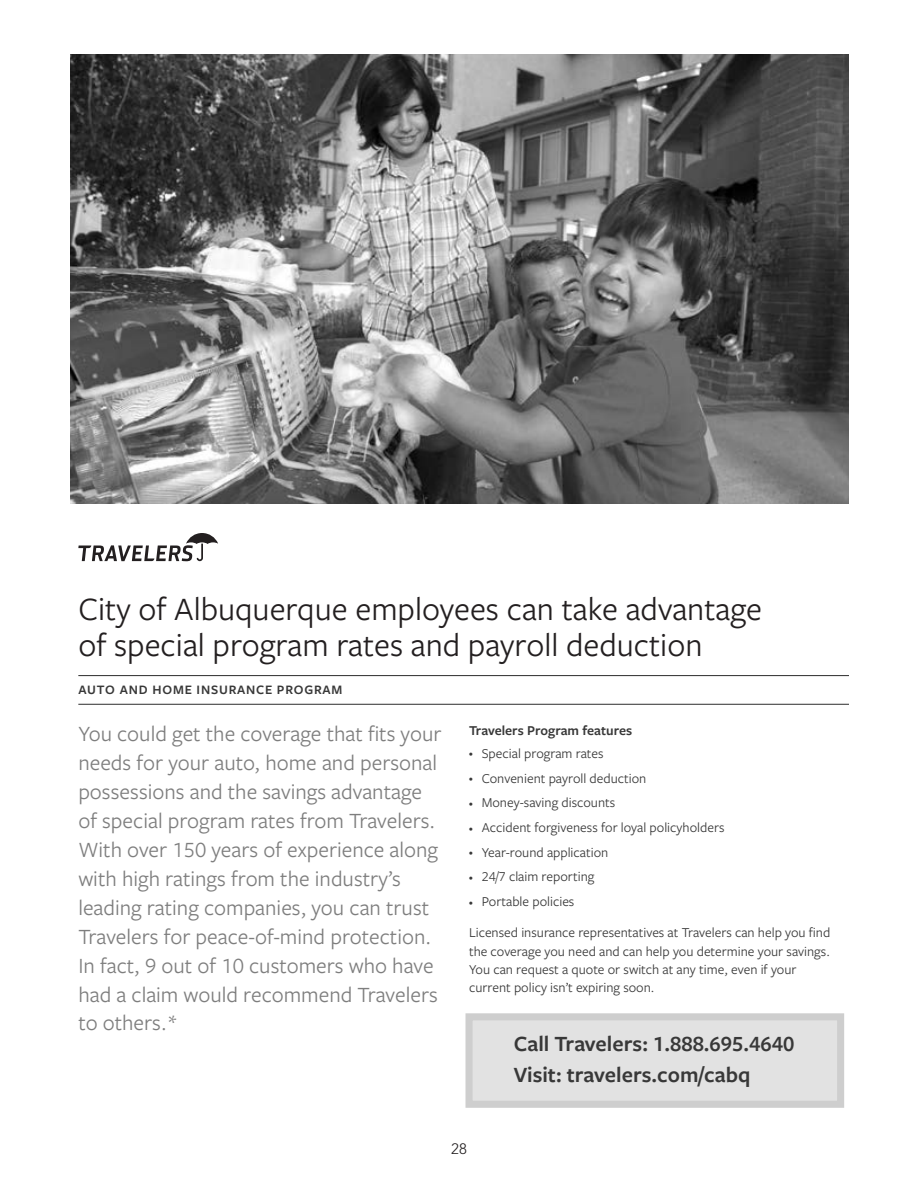
<style>
.page{position:relative;width:918px;height:1188px;background:#fff}
.page>*{position:absolute;margin:0;border:0;box-sizing:border-box;transform-origin:0 0}
.t1{font:33.9px/36.8px "Freight Sans Pro";color:#231f20}
.t2{font:22.65px/29px "Freight Sans Pro";color:#7e7e7e}
.t3{font:600 22.65px/31px "Freight Sans Pro";color:#383838}
.t4{font:300 15px "Avenir LT Std";color:#231f20}
.t5{font:14.1px/18.3px "Freight Sans Pro";color:#383838}
.t6{font:600 14.1px "Freight Sans Pro";color:#383838}
.t7{font:600 13.35px "Freight Sans Pro";letter-spacing:.06em;color:#383838}
.s1{font-size:8.1px}
</style>
<div class="page">
<svg style="left:78px;top:533px;width:140px;height:28px"></svg>
<div style="left:469px;top:1017px;width:372px;height:87px;background:#e2e2e2"></div>
<div style="left:466px;top:1013px;width:378px;height:95px;border:7px solid #cecece"></div>
<hr style="left:78px;top:675px;width:770px;height:1px;background:#383838">
<hr style="left:78px;top:704px;width:770px;height:1px;background:#383838">
<img style="left:71px;top:54px;width:777px;height:450px">
<h1 class="t1" style="left:78px;top:589px;width:685px">City of Albuquerque employees can take advantage of special program rates and payroll deduction</h1>
<p class="t7" style="left:78px;top:680px;width:266px">AUTO AND HOME INSURANCE PROGRAM</p>
<p class="t2" style="left:78px;top:718px;width:365px">You could get the coverage that fits your needs for your auto, home and personal possessions and the savings advantage of special program rates from Travelers.<br>With over 150 years of experience along with high ratings from the industry’s leading rating companies, you can trust Travelers for peace-of-mind protection.<br>In fact, 9 out of 10 customers who have had a claim would recommend Travelers to others.*</p>
<p class="t6" style="left:469px;top:721px;width:165px">Travelers Program features</p>
<p class="t5" style="left:469px;top:744px;width:136px"><span class="s1">•</span> Special program rates</p>
<p class="t5" style="left:469px;top:768px;width:179px"><span class="s1">•</span> Convenient payroll deduction</p>
<p class="t5" style="left:469px;top:793px;width:148px"><span class="s1">•</span> Money-saving discounts</p>
<p class="t5" style="left:469px;top:818px;width:257px"><span class="s1">•</span> Accident forgiveness for loyal policyholders</p>
<p class="t5" style="left:469px;top:842px;width:141px"><span class="s1">•</span> Year-round application</p>
<p class="t5" style="left:469px;top:867px;width:127px"><span class="s1">•</span> 24/7 claim reporting</p>
<p class="t5" style="left:469px;top:892px;width:107px"><span class="s1">•</span> Portable policies</p>
<p class="t5" style="left:469px;top:923px;width:363px">Licensed insurance representatives at Travelers can help you find the coverage you need and can help you determine your savings.<br>You can request a quote or switch at any time, even if your current policy isn’t expiring soon.</p>
<p class="t4" style="left:451px;top:1140px;width:17px">28</p>
<h2 class="t3" style="left:514px;top:1027px;width:282px">Call Travelers: 1.888.695.4640<br>Visit: travelers.com/cabq</h2>
</div>
